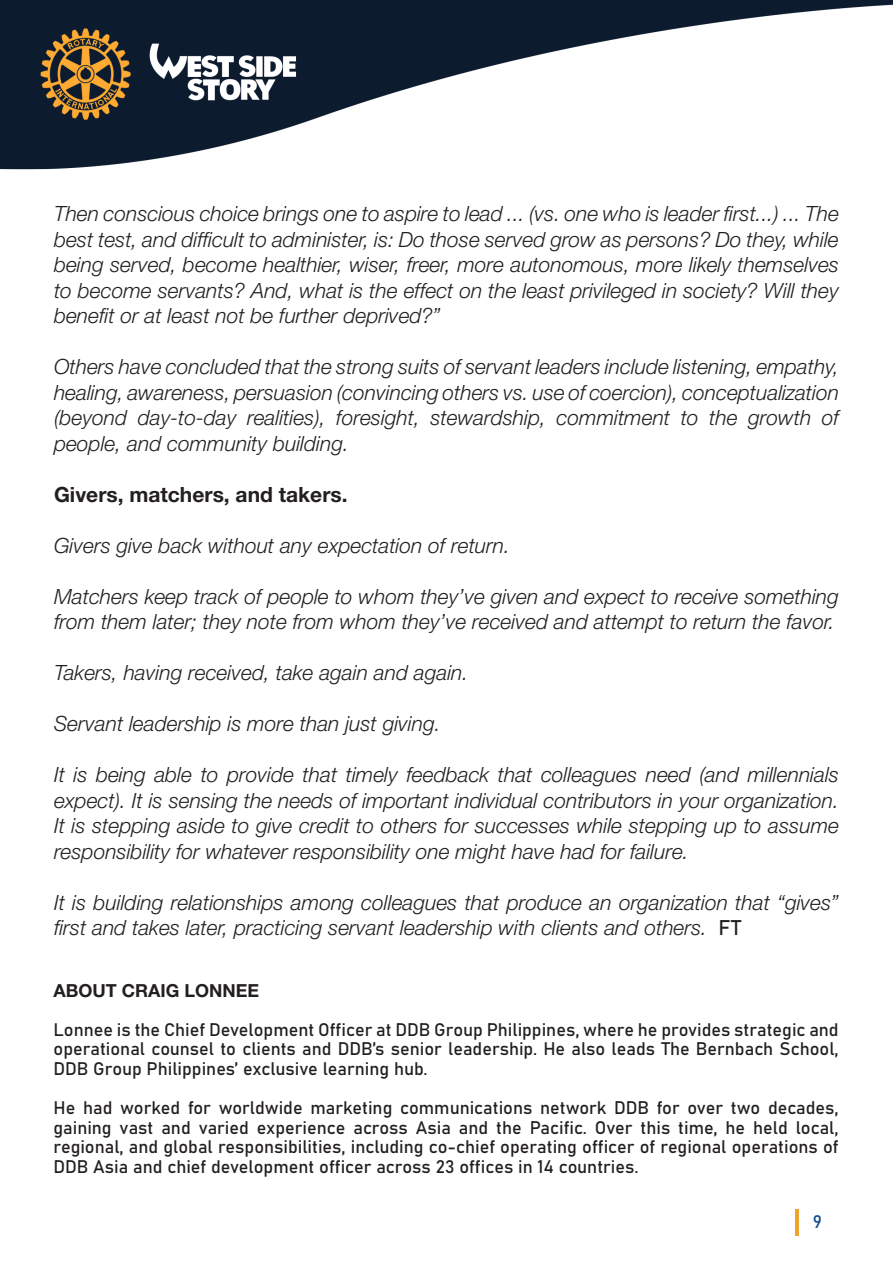
<style>
.page{position:relative;width:893px;height:1263px;background:#fff}
.page>*{position:absolute;margin:0;border:0;box-sizing:border-box;transform-origin:0 0}
.t1{font:italic 300 21px/25.5px "Helvetica Neue LT Pro";color:#231f20;text-align:justify}
.t2{font:700 21px "Helvetica Neue LT Pro";color:#231f20}
.t3{font:18px/19.5px "Bahnschrift";color:#231f20;text-align:justify}
.t4{font:700 18px "Helvetica Neue LT Pro";color:#231f20}
.t5{font:18px "Bahnschrift";color:#164d8f}
.s1{font-family:"Bahnschrift";font-weight:400;font-style:normal}
</style>
<div class="page">
<hr style="left:795px;top:1209px;width:3px;height:26px;background:#f1a332">
<img style="left:0;top:0;width:892px;height:170px">
<p class="t1" style="left:54px;top:201px;width:786px">Then conscious choice brings one to aspire to lead ... (vs. one who is leader first...) ... The best test, and difficult to administer, is: Do those served grow as persons? Do they, while being served, become healthier, wiser, freer, more autonomous, more likely themselves to become servants? And, what is the effect on the least privileged in society? Will they benefit or at least not be further deprived?”</p>
<p class="t1" style="left:54px;top:354px;width:786px">Others have concluded that the strong suits of servant leaders include listening, empathy, healing, awareness, persuasion (convincing others vs. use of coercion), conceptualization (beyond day-to-day realities), foresight, stewardship, commitment to the growth of people, and community building.</p>
<p class="t2" style="left:54px;top:481px;width:295px">Givers, matchers, and takers.</p>
<p class="t1" style="left:54px;top:532px;width:457px">Givers give back without any expectation of return.</p>
<p class="t1" style="left:54px;top:583px;width:786px">Matchers keep track of people to whom they’ve given and expect to receive something from them later; they note from whom they’ve received and attempt to return the favor.</p>
<p class="t1" style="left:54px;top:660px;width:416px">Takers, having received, take again and again.</p>
<p class="t1" style="left:54px;top:711px;width:388px">Servant leadership is more than just giving.</p>
<p class="t1" style="left:54px;top:762px;width:787px">It is being able to provide that timely feedback that colleagues need (and millennials expect). It is sensing the needs of important individual contributors in your organization.<br>It is stepping aside to give credit to others for successes while stepping up to assume responsibility for whatever responsibility one might have had for failure.</p>
<p class="t1" style="left:54px;top:889px;width:786px">It is building relationships among colleagues that produce an organization that “gives” first and takes later, practicing servant leadership with clients and others. <span class="s1">FT</span></p>
<p class="t4" style="left:54px;top:979px;width:207px">ABOUT CRAIG LONNEE</p>
<p class="t3" style="left:54px;top:1019px;width:787px">Lonnee is the Chief Development Officer at DDB Group Philippines, where he provides strategic and operational counsel to clients and DDB’s senior leadership. He also leads The Bernbach School, DDB Group Philippines’ exclusive learning hub.</p>
<p class="t3" style="left:54px;top:1097px;width:787px">He had worked for worldwide marketing communications network DDB for over two decades, gaining vast and varied experience across Asia and the Pacific. Over this time, he held local, regional, and global responsibilities, including co-chief operating officer of regional operations of DDB Asia and chief development officer across 23 offices in 14 countries.</p>
<p class="t5" style="left:813px;top:1208px;width:11px">9</p>
</div>
